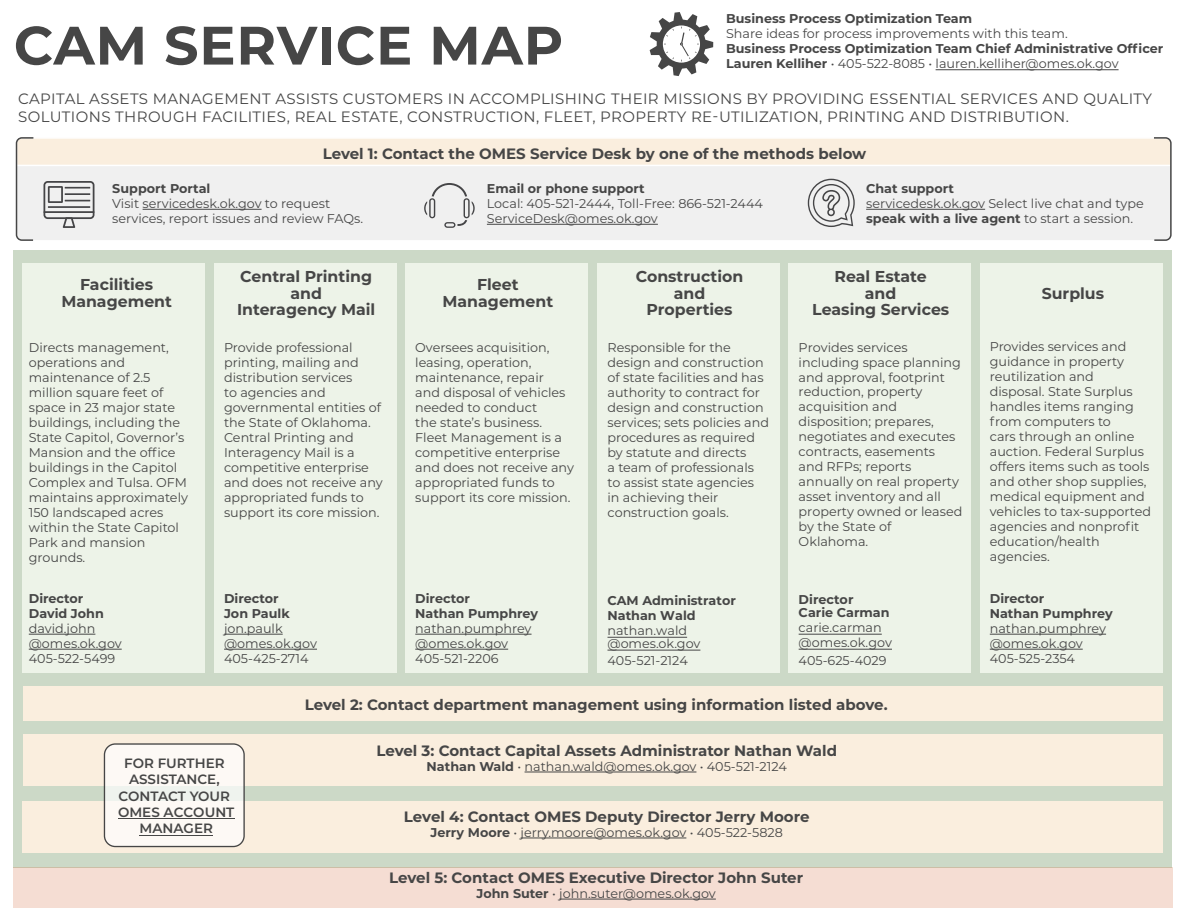
<style>
.page{position:relative;width:1188px;height:918px;background:#fff}
.page>*{position:absolute;margin:0;border:0;box-sizing:border-box;transform-origin:0 0}
.t1{font:700 54px "Montserrat";letter-spacing:.015em;color:#464646}
.Division_Heads{font:700 15.75px/16.5px "Montserrat";color:#464646;text-align:center}
.Text{font:700 15.75px/16.5px "Montserrat";color:#464646;text-align:center}
.t2{font:15px/18px "Montserrat";letter-spacing:.025em;color:#464646}
.Text-2{font:700 15px "Montserrat";color:#464646}
.Level_Heads{font:700 15px "Montserrat";color:#464646}
.Level_Heads-2{font:600 13.5px/16.4px "Montserrat";color:#464646;text-align:center}
.Text-3{font:12.75px/15px "Montserrat";color:#464646}
.Text-4{font:700 12.75px/15px "Montserrat";color:#464646}
.s1{font-weight:400}
.s2{font-weight:700}
</style>
<div class="page">
<div style="left:14px;top:250px;width:1158px;height:658px;background:#ccd9c7"></div>
<div style="left:14px;top:868px;width:1159px;height:40px;background:#f5ddd3"></div>
<div style="left:23px;top:801px;width:1140px;height:52px;background:#faeede"></div>
<div style="left:23px;top:734px;width:1140px;height:52px;background:#faeede"></div>
<div style="left:23px;top:686px;width:1140px;height:35px;background:#faeede"></div>
<div style="left:980px;top:263px;width:182px;height:410px;background:#edf3e8"></div>
<div style="left:789px;top:263px;width:182px;height:410px;background:#edf3e8"></div>
<div style="left:597px;top:263px;width:182px;height:410px;background:#edf3e8"></div>
<div style="left:406px;top:263px;width:182px;height:410px;background:#edf3e8"></div>
<div style="left:214px;top:263px;width:182px;height:410px;background:#edf3e8"></div>
<div style="left:23px;top:263px;width:182px;height:410px;background:#edf3e8"></div>
<svg style="left:650px;top:12px;width:63px;height:64px"></svg>
<div style="left:104px;top:744px;width:140px;height:103px;background:linear-gradient(to right,#f7f5f0,#f7f5f1);border-radius:11px"></div>
<div style="left:104px;top:743px;width:141px;height:104px;border:1px solid #464646;border-radius:11px"></div>
<svg style="left:15px;top:137px;width:1157px;height:104px"></svg>
<hr style="left:143px;top:209px;width:119px;height:1px;background:#464646">
<hr style="left:487px;top:224px;width:171px;height:1px;background:#464646">
<hr style="left:866px;top:209px;width:119px;height:1px;background:#464646">
<hr style="left:936px;top:69px;width:183px;height:1px;background:#464646">
<hr style="left:29px;top:634px;width:66px;height:1px;background:#464646">
<hr style="left:29px;top:649px;width:93px;height:1px;background:#464646">
<hr style="left:224px;top:634px;width:59px;height:1px;background:#464646">
<hr style="left:224px;top:649px;width:93px;height:1px;background:#464646">
<hr style="left:415px;top:634px;width:117px;height:1px;background:#464646">
<hr style="left:415px;top:649px;width:93px;height:1px;background:#464646">
<hr style="left:990px;top:634px;width:116px;height:1px;background:#464646">
<hr style="left:990px;top:649px;width:93px;height:1px;background:#464646">
<hr style="left:525px;top:772px;width:171px;height:1px;background:#464646">
<hr style="left:521px;top:838px;width:165px;height:1px;background:#464646">
<hr style="left:559px;top:899px;width:157px;height:1px;background:#464646">
<hr style="left:799px;top:634px;width:83px;height:1px;background:#464646">
<hr style="left:799px;top:649px;width:93px;height:1px;background:#464646">
<hr style="left:608px;top:637px;width:79px;height:1px;background:#464646">
<hr style="left:608px;top:650px;width:92px;height:1px;background:#464646">
<hr style="left:118px;top:819px;width:116px;height:1px;background:#464646">
<hr style="left:140px;top:835px;width:73px;height:1px;background:#464646">
<p class="Text-4" style="left:726px;top:11px;width:248px">Business Process Optimization Team</p>
<p class="Text-3" style="left:726px;top:26px;width:343px">Share ideas for process improvements with this team.</p>
<p class="Text-4" style="left:726px;top:41px;width:439px">Business Process Optimization Team Chief Administrative Officer<br>Lauren Kelliher <span class="s1">• 405-522-8085 • lauren.kelliher@omes.ok.gov</span></p>
<h1 class="t1" style="left:14px;top:6px;width:551px">CAM SERVICE MAP</h1>
<p class="t2" style="left:18px;top:89px;width:1135px">CAPITAL ASSETS MANAGEMENT ASSISTS CUSTOMERS IN ACCOMPLISHING THEIR MISSIONS BY PROVIDING ESSENTIAL SERVICES AND QUALITY<br>SOLUTIONS THROUGH FACILITIES, REAL ESTATE, CONSTRUCTION, FLEET, PROPERTY RE-UTILIZATION, PRINTING AND DISTRIBUTION.</p>
<p class="Level_Heads" style="left:323px;top:142px;width:545px">Level 1: Contact the OMES Service Desk by one of the methods below</p>
<p class="Text-4" style="left:112px;top:180px;width:100px">Support Portal</p>
<p class="Text-3" style="left:112px;top:196px;width:252px">Visit servicedesk.ok.gov to request services, report issues and review FAQs.</p>
<p class="Text-4" style="left:487px;top:180px;width:159px">Email or phone support</p>
<p class="Text-3" style="left:487px;top:196px;width:277px">Local: 405-521-2444, Toll-Free: 866-521-2444</p>
<p class="Text-3" style="left:487px;top:211px;width:173px">ServiceDesk@omes.ok.gov</p>
<p class="Text-4" style="left:866px;top:180px;width:89px">Chat support</p>
<p class="Text-3" style="left:866px;top:196px;width:279px">servicedesk.ok.gov Select live chat and type <span class="s2">speak with a live agent</span> to start a session.</p>
<p class="Division_Heads" style="left:61px;top:276px;width:112px">Facilities<br>Management</p>
<p class="Division_Heads" style="left:237px;top:268px;width:140px">Central Printing and<br>Interagency Mail</p>
<p class="Division_Heads" style="left:443px;top:276px;width:112px">Fleet<br>Management</p>
<p class="Division_Heads" style="left:1042px;top:284px;width:64px">Surplus</p>
<p class="Text-3" style="left:29px;top:339px;width:161px">Directs management, operations and maintenance of 2.5 million square feet of space in 23 major state buildings, including the<br>State Capitol, Governor’s<br>Mansion and the office buildings in the Capitol<br>Complex and Tulsa. OFM maintains approximately<br>150 landscaped acres within the State Capitol<br>Park and mansion grounds.</p>
<p class="Text-3" style="left:224px;top:339px;width:160px">Provide professional printing, mailing and distribution services<br>to agencies and governmental entities of the State of Oklahoma.<br>Central Printing and<br>Interagency Mail is a competitive enterprise and does not receive any appropriated funds to support its core mission.</p>
<p class="Text-3" style="left:415px;top:339px;width:160px">Oversees acquisition, leasing, operation, maintenance, repair<br>and disposal of vehicles needed to conduct<br>the state’s business.<br>Fleet Management is a competitive enterprise and does not receive any appropriated funds to support its core mission.</p>
<p class="Text-3" style="left:990px;top:339px;width:163px">Provides services and guidance in property reutilization and disposal. State Surplus handles items ranging from computers to<br>cars through an online auction. Federal Surplus offers items such as tools and other shop supplies, medical equipment and vehicles to tax-supported agencies and nonprofit education/health agencies.</p>
<p class="Text-4" style="left:29px;top:590px;width:77px">Director<br>David John</p>
<p class="Text-3" style="left:29px;top:620px;width:94px">david.john @omes.ok.gov</p>
<p class="Text-3" style="left:29px;top:650px;width:88px">405-522-5499</p>
<p class="Text" style="left:636px;top:268px;width:109px">Construction and<br>Properties</p>
<p class="Text-3" style="left:608px;top:339px;width:163px">Responsible for the design and construction of state facilities and has authority to contract for design and construction services; sets policies and procedures as required by statute and directs<br>a team of professionals to assist state agencies in achieving their construction goals.</p>
<p class="Text" style="left:812px;top:268px;width:139px">Real Estate<br>and<br>Leasing Services</p>
<p class="Text-3" style="left:799px;top:339px;width:165px">Provides services including space planning and approval, footprint reduction, property acquisition and disposition; prepares, negotiates and executes contracts, easements and RFPs; reports annually on real property asset inventory and all property owned or leased by the State of<br>Oklahoma.</p>
<p class="Text-4" style="left:224px;top:590px;width:56px">Director</p>
<p class="Text-4" style="left:224px;top:605px;width:67px">Jon Paulk</p>
<p class="Text-3" style="left:224px;top:620px;width:94px">jon.paulk @omes.ok.gov</p>
<p class="Text-3" style="left:224px;top:650px;width:86px">405-425-2714</p>
<p class="Text-4" style="left:415px;top:590px;width:56px">Director</p>
<p class="Text-4" style="left:415px;top:605px;width:124px">Nathan Pumphrey</p>
<p class="Text-3" style="left:415px;top:620px;width:118px">nathan.pumphrey @omes.ok.gov</p>
<p class="Text-3" style="left:415px;top:650px;width:85px">405-521-2206</p>
<p class="Text-4" style="left:990px;top:590px;width:56px">Director</p>
<p class="Text-4" style="left:990px;top:605px;width:124px">Nathan Pumphrey</p>
<p class="Text-3" style="left:990px;top:620px;width:118px">nathan.pumphrey @omes.ok.gov</p>
<p class="Text-3" style="left:990px;top:650px;width:87px">405-525-2354</p>
<p class="Text-4" style="left:799px;top:592px;width:92px;line-height:12.9px">Director<br>Carie Carman</p>
<p class="Text-3" style="left:799px;top:619px;width:95px">carie.carman @omes.ok.gov</p>
<p class="Text-3" style="left:799px;top:653px;width:89px">405-625-4029</p>
<p class="Text-4" style="left:608px;top:592px;width:130px">CAM Administrator<br>Nathan Wald <span class="s1">nathan.wald</span></p>
<p class="Text-3" style="left:608px;top:635px;width:94px">@omes.ok.gov</p>
<p class="Text-3" style="left:608px;top:653px;width:82px">405-521-2124</p>
<p class="Level_Heads-2" style="left:118px;top:754px;width:118px">FOR FURTHER<br>ASSISTANCE,<br>CONTACT YOUR<br>OMES ACCOUNT<br>MANAGER</p>
<p class="Text-2" style="left:305px;top:694px;width:584px">Level 2: Contact department management using information listed above.</p>
<p class="Text-2" style="left:376px;top:740px;width:462px">Level 3: Contact Capital Assets Administrator Nathan Wald</p>
<p class="Text-3" style="left:427px;top:758px;width:362px"><span class="s2">Nathan Wald</span> • nathan.wald@omes.ok.gov • 405-521-2124</p>
<p class="Text-2" style="left:404px;top:806px;width:407px">Level 4: Contact OMES Deputy Director Jerry Moore</p>
<p class="Text-3" style="left:431px;top:824px;width:354px"><span class="s2">Jerry Moore</span> • jerry.moore@omes.ok.gov • 405-522-5828</p>
<p class="Text-2" style="left:389px;top:867px;width:416px">Level 5: Contact OMES Executive Director John Suter</p>
<p class="Text-3" style="left:477px;top:885px;width:241px"><span class="s2">John Suter</span> • john.suter@omes.ok.gov</p>
</div>
